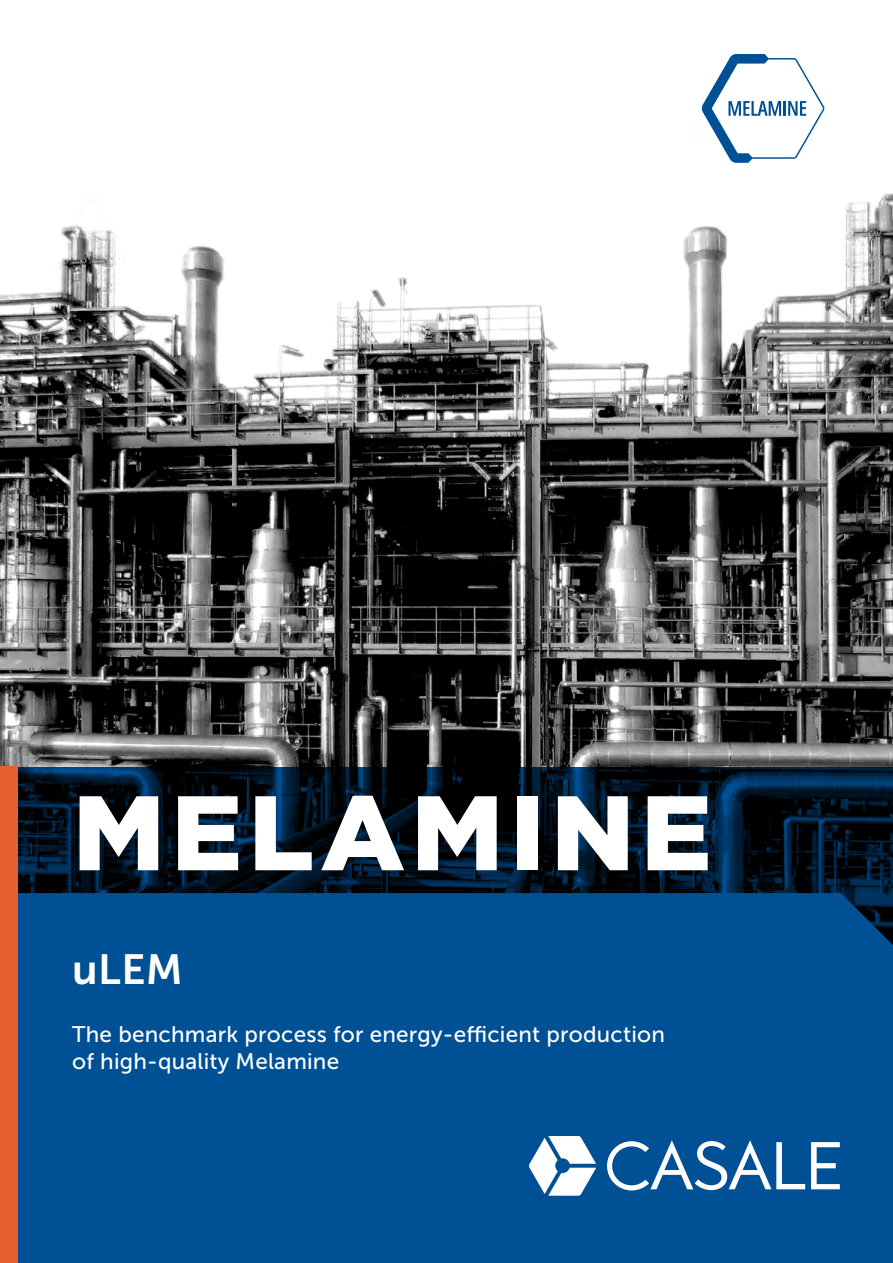
<style>
.page{position:relative;width:893px;height:1263px;background:#fff}
.page>*{position:absolute;margin:0;border:0;box-sizing:border-box;transform-origin:0 0}
.t1{font:900 105.75px "Gotham";letter-spacing:.065em;color:#fff}
.t2{font:42px "Museo Sans 700";color:#fff}
.t3{font:22.5px/27px "Museo Sans 500";letter-spacing:.01em;color:#fff}
</style>
<div class="page">
<img style="left:0;top:193px;width:893px;height:574px">
<svg style="left:17px;top:767px;width:876px;height:496px;background:#003f76"></svg>
<div style="left:0;top:767px;width:17px;height:496px;background:#e4602d"></div>
<svg style="left:811px;top:1142px;width:29px;height:47px"></svg>
<svg style="left:607px;top:1140px;width:198px;height:50px"></svg>
<svg style="left:529px;top:1136px;width:67px;height:60px"></svg>
<svg style="left:701px;top:54px;width:124px;height:109px"></svg>
<h1 class="t1" style="left:73px;top:772px;width:640px">MELAMINE</h1>
<h2 class="t2" style="left:72px;top:946px;width:112px">uLEM</h2>
<p class="t3" style="left:72px;top:1020px;width:594px">The benchmark process for energy-efficient production of high-quality Melamine</p>
</div>
